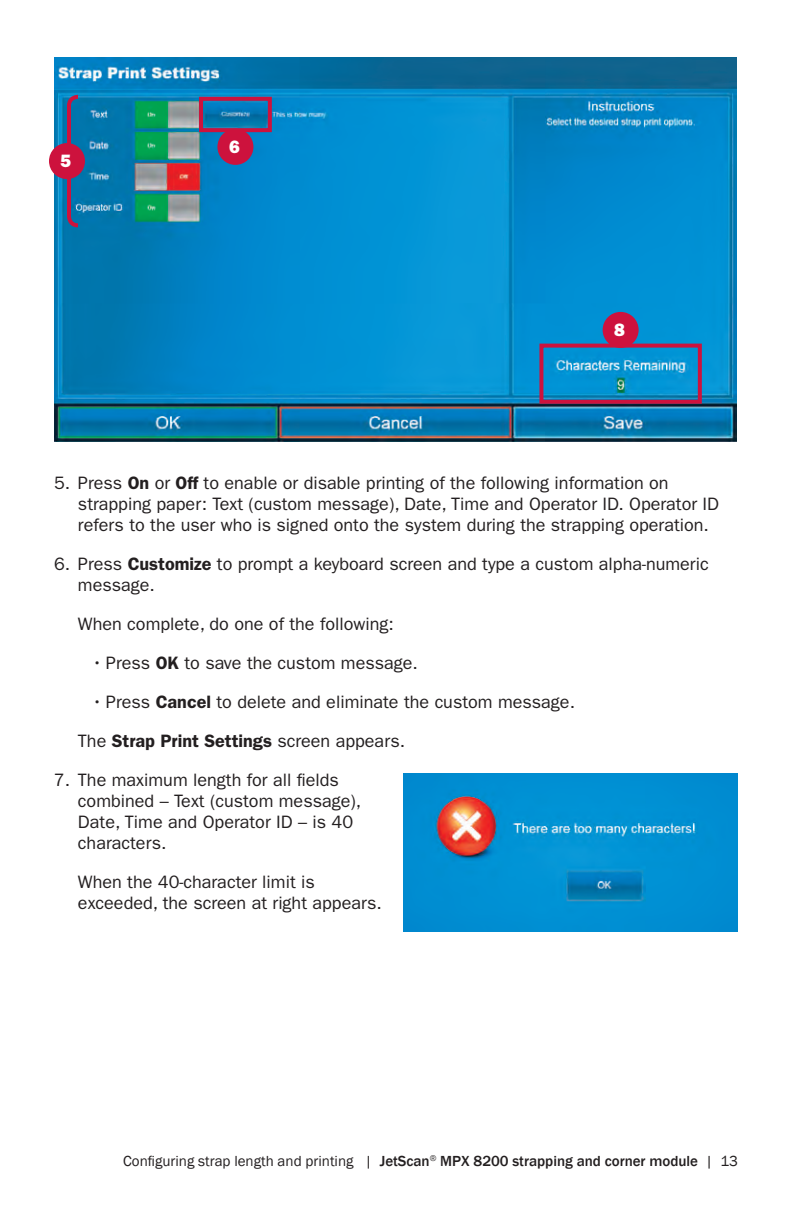
<style>
.page{position:relative;width:792px;height:1224px;background:#fff}
.page>*{position:absolute;margin:0;border:0;box-sizing:border-box;transform-origin:0 0}
.t1{font:18px/21px "ITC Franklin Gothic Std";color:#231f20}
.t2{font:18px "ITC Franklin Gothic Std Hvy";color:#fff}
.t3{font:500 15px "Franklin Gothic";color:#231f20}
.s1{font-weight:600}
.s2{font-weight:400}
</style>
<div class="page">
<img style="left:54px;top:58px;width:682px;height:383px">
<svg style="left:197px;top:95px;width:77px;height:39px;background:#3f6297"></svg>
<div style="left:217px;top:129px;width:36px;height:36px;background:#cd123d;border-radius:50%"></div>
<div style="left:603px;top:312px;width:36px;height:36px;background:#cd123d;border-radius:50%"></div>
<svg style="left:65px;top:93px;width:17px;height:136px;background:#326094"></svg>
<div style="left:49px;top:143px;width:36px;height:36px;background:#cd123d;border-radius:50%"></div>
<div style="left:539px;top:344px;width:163px;height:60px;border:4px solid #cd123d"></div>
<img style="left:403px;top:774px;width:335px;height:157px">
<p class="t2" style="left:61px;top:150px;width:12px">5</p>
<p class="t2" style="left:229px;top:136px;width:12px">6</p>
<p class="t2" style="left:614px;top:319px;width:12px">8</p>
<p class="t1" style="left:78px;top:473px;width:643px;text-indent:-24px">5. Press <span class="s1">On</span> or <span class="s1">Off</span> to enable or disable printing of the following information on strapping paper: Text (custom message), Date, Time and Operator ID. Operator ID refers to the user who is signed onto the system during the strapping operation.</p>
<p class="t1" style="left:78px;top:554px;width:632px;text-indent:-24px">6. Press <span class="s1">Customize</span> to prompt a keyboard screen and type a custom alpha-numeric message.</p>
<p class="t1" style="left:78px;top:614px;width:317px">When complete, do one of the following:</p>
<p class="t1" style="left:92px;top:653px;width:328px">• Press <span class="s1">OK</span> to save the custom message.</p>
<p class="t1" style="left:78px;top:683px;width:499px;line-height:39px;text-indent:14px">• Press <span class="s1">Cancel</span> to delete and eliminate the custom message.<br>The <span class="s1">Strap Print Settings</span> screen appears.</p>
<p class="t1" style="left:78px;top:770px;width:285px;text-indent:-24px">7. The maximum length for all fields combined – Text (custom message),<br>Date, Time and Operator ID – is 40 characters.</p>
<p class="t1" style="left:78px;top:872px;width:305px">When the 40-character limit is exceeded, the screen at right appears.</p>
<p class="t3" style="left:123px;top:1152px;width:616px"><span class="s2">Configuring strap length and printing |</span> JetScan<sup>®</sup> MPX 8200 strapping and corner module <span class="s2">| 13</span></p>
</div>
